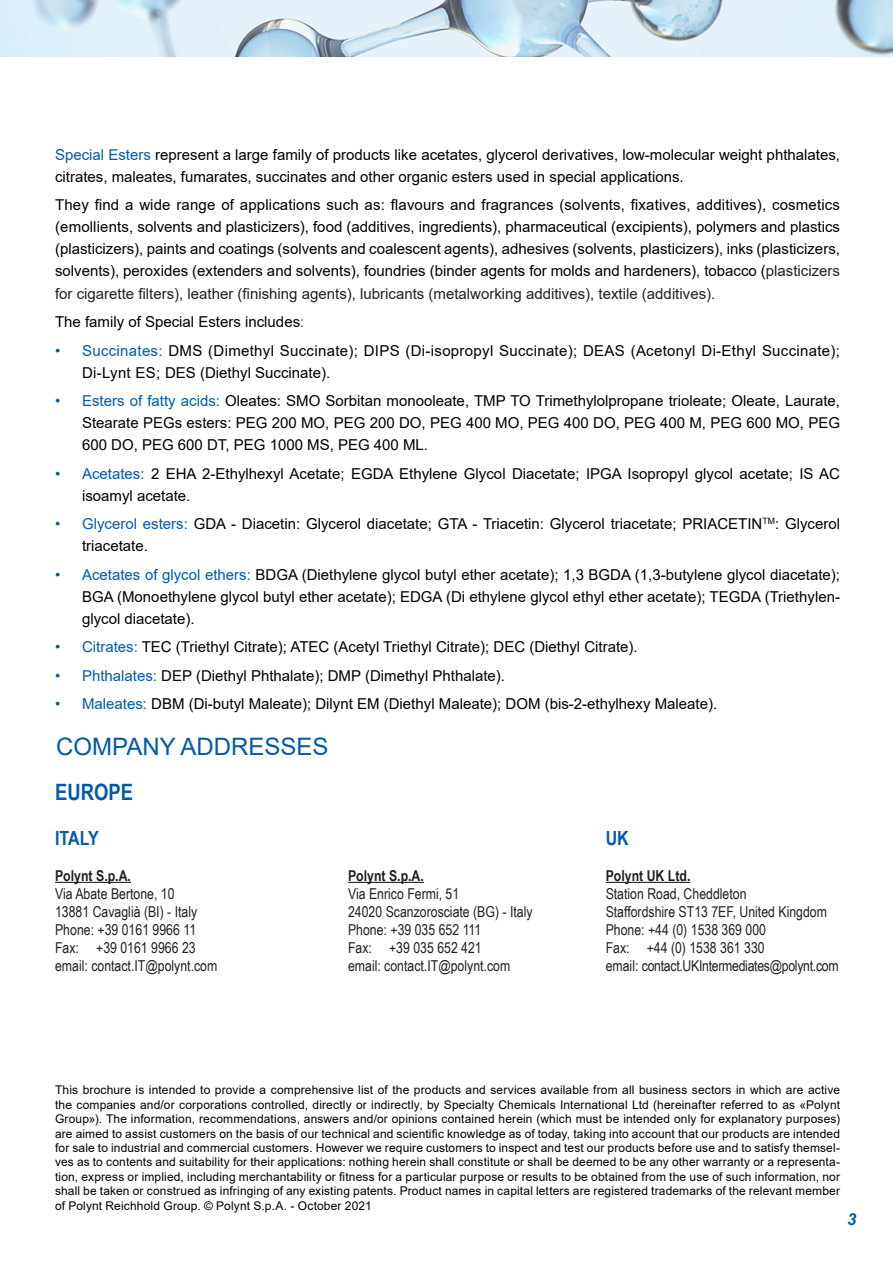
<style>
.page{position:relative;width:893px;height:1263px;background:#fff}
.page>*{position:absolute;margin:0;border:0;box-sizing:border-box;transform-origin:0 0}
.t1{font:24px "Arial";color:#015aaa}
.t2{font:700 22.5px "Arial Narrow";color:#015aaa}
.t3{font:700 19.5px "Arial Narrow";color:#015aaa}
.t4{font:italic 700 16.5px "Arial";color:#015aaa}
.t5{font:15px/22px "Arial";color:#000001;text-align:justify}
.t6{font:15px/22px "Arial";color:#000}
.t7{font:15px "Arial Narrow";color:#231f20}
.t8{font:15px/22px "Arial";letter-spacing:.02em;color:#000001}
.t9{font:15px "Arial Narrow";letter-spacing:-.02em;color:#231f20}
.t10{font:700 15px "Arial Narrow";color:#231f20}
.t11{font:12px/14.4px "Arial";letter-spacing:.01em;color:#000001;text-align:justify}
.s1{color:#015aaa}
.s2{color:#231f20}
</style>
<div class="page">
<svg style="left:0;top:0;width:893px;height:57px;background:#cfe1ec"></svg>
<hr style="left:55px;top:882px;width:76px;height:1px;background:#231f20">
<hr style="left:606px;top:882px;width:84px;height:1px;background:#231f20">
<hr style="left:348px;top:882px;width:76px;height:1px;background:#231f20">
<p class="t6" style="left:55px;top:143px;width:786px"><span class="s1">Special Esters</span> represent a large family of products like acetates, glycerol derivatives, low-molecular weight phthalates, citrates, maleates, fumarates, succinates and other organic esters used in special applications.</p>
<p class="t6" style="left:55px;top:194px;width:786px;text-align:justify">They find a wide range of applications such as: flavours and fragrances (solvents, fixatives, additives), cosmetics (emollients, solvents and plasticizers), food (additives, ingredients), pharmaceutical (excipients), polymers and plastics (plasticizers), paints and coatings (solvents and coalescent agents), adhesives (solvents, plasticizers), inks (plasticizers, solvents), peroxides (extenders and solvents), foundries (binder agents for molds and hardeners), tobacco (<span class="s2">plasticizers for cigarette filters), leather (finishing agents), lubricants (metalworking additives), textile (additives).</span></p>
<p class="t5" style="left:55px;top:311px;width:251px">The family of Special Esters includes<span class="s1">:</span></p>
<p class="t8" style="left:82px;top:339px;width:759px;text-indent:-27px"><span class="s1">• Succinates:</span> DMS (Dimethyl Succinate); DIPS (Di-isopropyl Succinate); DEAS (Acetonyl Di-Ethyl Succinate);<br>Di-Lynt ES; DES (Diethyl Succinate).</p>
<p class="t5" style="left:82px;top:390px;width:759px;text-indent:-27px"><span class="s1">• Esters of fatty acids:</span> Oleates: SMO Sorbitan monooleate, TMP TO Trimethylolpropane trioleate; Oleate, Laurate, Stearate PEGs esters: PEG 200 MO, PEG 200 DO, PEG 400 MO, PEG 400 DO, PEG 400 M, PEG 600 MO, PEG 600 DO, PEG 600 DT, PEG 1000 MS, PEG 400 ML.</p>
<p class="t5" style="left:82px;top:462px;width:759px;text-indent:-27px"><span class="s1">• Acetates:</span> 2 EHA 2-Ethylhexyl Acetate; EGDA Ethylene Glycol Diacetate; IPGA Isopropyl glycol acetate; IS AC isoamyl acetate.</p>
<p class="t5" style="left:82px;top:513px;width:759px;text-indent:-27px"><span class="s1">• Glycerol esters:</span> GDA - Diacetin: Glycerol diacetate; GTA - Triacetin: Glycerol triacetate; PRIACETIN<sup>TM</sup>: Glycerol triacetate.</p>
<p class="t5" style="left:82px;top:563px;width:759px;text-indent:-27px"><span class="s1">• Acetates of glycol ethers:</span> BDGA (Diethylene glycol butyl ether acetate); 1,3 BGDA (1,3-butylene glycol diacetate); BGA (Monoethylene glycol butyl ether acetate); EDGA (Di ethylene glycol ethyl ether acetate); TEGDA (Triethylen&shy;glycol diacetate).</p>
<p class="t5" style="left:55px;top:636px;width:584px"><span class="s1">• Citrates:</span> TEC (Triethyl Citrate); ATEC (Acetyl Triethyl Citrate); DEC (Diethyl Citrate).</p>
<p class="t5" style="left:55px;top:664px;width:451px"><span class="s1">• Phthalates:</span> DEP (Diethyl Phthalate); DMP (Dimethyl Phthalate).</p>
<p class="t5" style="left:55px;top:693px;width:664px"><span class="s1">• Maleates:</span> DBM (Di-butyl Maleate); Dilynt EM (Diethyl Maleate); DOM (bis-2-ethylhexy Maleate).</p>
<p class="t1" style="left:56px;top:730px;width:274px">COMPANY ADDRESSES</p>
<p class="t2" style="left:55px;top:775px;width:79px">EUROPE</p>
<p class="t3" style="left:55px;top:823px;width:45px">ITALY</p>
<p class="t10" style="left:55px;top:864px;width:77px">Polynt S.p.A.</p>
<p class="t7" style="left:55px;top:882px;width:121px">Via Abate Bertone, 10</p>
<p class="t7" style="left:55px;top:900px;width:144px">13881 Cavaglià (BI) - Italy</p>
<p class="t7" style="left:55px;top:918px;width:143px">Phone: +39 0161 9966 11</p>
<p class="t7" style="left:55px;top:936px;width:142px">Fax: +39 0161 9966 23</p>
<p class="t7" style="left:55px;top:954px;width:164px">email: contact.IT@polynt.com</p>
<p class="t3" style="left:606px;top:823px;width:25px">UK</p>
<p class="t10" style="left:606px;top:864px;width:86px">Polynt UK Ltd.</p>
<p class="t7" style="left:606px;top:882px;width:142px">Station Road, Cheddleton</p>
<p class="t7" style="left:606px;top:900px;width:223px">Staffordshire ST13 7EF, United Kingdom</p>
<p class="t7" style="left:606px;top:918px;width:162px">Phone: +44 (0) 1538 369 000</p>
<p class="t7" style="left:606px;top:936px;width:161px">Fax: +44 (0) 1538 361 330</p>
<p class="t9" style="left:606px;top:954px;width:234px">email: contact.UKIntermediates@polynt.com</p>
<p class="t10" style="left:348px;top:864px;width:77px">Polynt S.p.A.</p>
<p class="t7" style="left:348px;top:882px;width:113px">Via Enrico Fermi, 51</p>
<p class="t7" style="left:348px;top:900px;width:186px">24020 Scanzorosciate (BG) - Italy</p>
<p class="t7" style="left:348px;top:918px;width:135px">Phone: +39 035 652 111</p>
<p class="t7" style="left:348px;top:936px;width:135px">Fax: +39 035 652 421</p>
<p class="t7" style="left:348px;top:954px;width:164px">email: contact.IT@polynt.com</p>
<p class="t11" style="left:55px;top:1083px;width:786px">This brochure is intended to provide a comprehensive list of the products and services available from all business sectors in which are active the companies and/or corporations controlled, directly or indirectly, by Specialty Chemicals International Ltd (hereinafter referred to as «Polynt Group»). The information, recommendations, answers and/or opinions contained herein (which must be intended only for explanatory purposes) are aimed to assist customers on the basis of our technical and scientific knowledge as of today, taking into account that our products are intended for sale to industrial and commercial customers. However we require customers to inspect and test our products before use and to satisfy themsel&shy;ves as to contents and suitability for their applications: nothing herein shall constitute or shall be deemed to be any other warranty or a representa&shy;tion, express or implied, including merchantability or fitness for a particular purpose or results to be obtained from the use of such information, nor shall be taken or construed as infringing of any existing patents. Product names in capital letters are registered trademarks of the relevant member of Polynt Reichhold Group. © Polynt S.p.A. - October 2021</p>
<h3 class="t4" style="left:847px;top:1208px;width:11px">3</h3>
</div>
